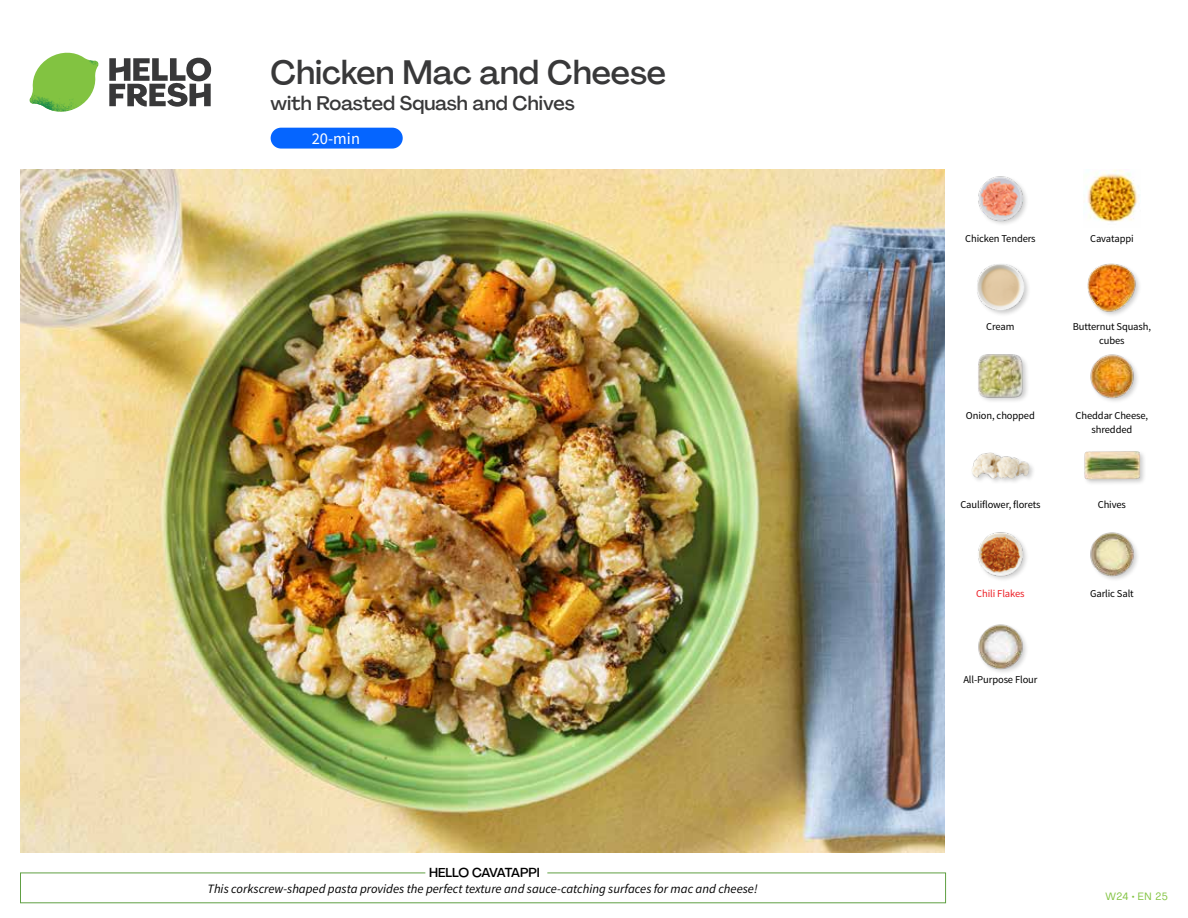
<style>
.page{position:relative;width:1188px;height:918px;background:#fff}
.page>*{position:absolute;margin:0;border:0;box-sizing:border-box;transform-origin:0 0}
.t1{font:500 33px "Agrandir";letter-spacing:-.005em;color:#383839}
.t2{font:500 19.5px "Agrandir";color:#383839}
.t3{font:16.5px "Source Sans Pro";color:#fff}
.t4{font:italic 12.75px "Source Sans Pro";color:#000}
.t5{font:500 12.75px "Agrandir";letter-spacing:-.02em;color:#000}
.t6{font:10.5px/13.5px "Source Sans Pro";letter-spacing:-.01em;color:#000;text-align:center}
.t7{font:10.5px "Source Sans Pro";letter-spacing:-.01em;color:#ed1d24}
.t8{font:10.5px "Agrandir";letter-spacing:.05em;color:#82c341}
</style>
<div class="page">
<div style="left:271px;top:128px;width:132px;height:21px;background:#0565ff;border-radius:10px"></div>
<svg style="left:109px;top:57px;width:102px;height:50px"></svg>
<svg style="left:34px;top:53px;width:62px;height:40px"></svg>
<img style="left:67px;top:53px;width:32px;height:26px">
<img style="left:33px;top:75px;width:59px;height:11px">
<img style="left:29px;top:79px;width:61px;height:33px">
<img style="left:65px;top:86px;width:27px;height:25px">
<div style="left:20px;top:873px;width:926px;height:30px;border:1px solid #609f43"></div>
<div style="left:425px;top:865px;width:122px;height:15px;background:#fff"></div>
<img style="left:21px;top:170px;width:924px;height:682px">
<img style="left:1090px;top:532px;width:48px;height:48px">
<img style="left:978px;top:532px;width:49px;height:48px">
<img style="left:978px;top:624px;width:48px;height:48px">
<div style="left:1083px;top:450px;width:64px;height:36px;background:#000;opacity:.2"></div>
<img style="left:1083px;top:450px;width:58px;height:36px">
<div style="left:971px;top:451px;width:65px;height:34px;background:#000;opacity:.2"></div>
<img style="left:972px;top:451px;width:57px;height:34px">
<img style="left:1090px;top:354px;width:48px;height:47px">
<div style="left:977px;top:354px;width:53px;height:50px;background:#000;opacity:.2"></div>
<img style="left:977px;top:354px;width:47px;height:45px">
<img style="left:1087px;top:263px;width:52px;height:52px">
<div style="left:976px;top:263px;width:55px;height:55px;background:#000;opacity:.2"></div>
<img style="left:977px;top:264px;width:47px;height:47px">
<img style="left:1086px;top:170px;width:52px;height:52px">
<img style="left:978px;top:176px;width:49px;height:48px">
<h1 class="t1" style="left:271px;top:52px;width:397px">Chicken Mac and Cheese</h1>
<h2 class="t2" style="left:271px;top:91px;width:306px">with Roasted Squash and Chives</h2>
<h3 class="t3" style="left:312px;top:129px;width:50px">20-min</h3>
<p class="t5" style="left:429px;top:864px;width:112px">HELLO CAVATAPPI</p>
<p class="t4" style="left:208px;top:881px;width:552px">This corkscrew-shaped pasta provides the perfect texture and sauce-catching surfaces for mac and cheese!</p>
<p class="t6" style="left:965px;top:232px;width:72px">Chicken Tenders</p>
<p class="t6" style="left:1090px;top:232px;width:45px">Cavatappi</p>
<p class="t6" style="left:986px;top:320px;width:30px">Cream</p>
<p class="t6" style="left:1073px;top:320px;width:80px">Butternut Squash, cubes</p>
<p class="t6" style="left:966px;top:409px;width:70px">Onion, chopped</p>
<p class="t6" style="left:1076px;top:409px;width:74px">Cheddar Cheese, shredded</p>
<p class="t6" style="left:960px;top:498px;width:82px">Cauliflower, florets</p>
<p class="t6" style="left:1098px;top:498px;width:30px">Chives</p>
<p class="t7" style="left:976px;top:587px;width:50px">Chili Flakes</p>
<p class="t6" style="left:1090px;top:587px;width:45px">Garlic Salt</p>
<p class="t6" style="left:963px;top:673px;width:76px">All-Purpose Flour</p>
<p class="t8" style="left:1105px;top:890px;width:64px">W24 • EN 25</p>
</div>
